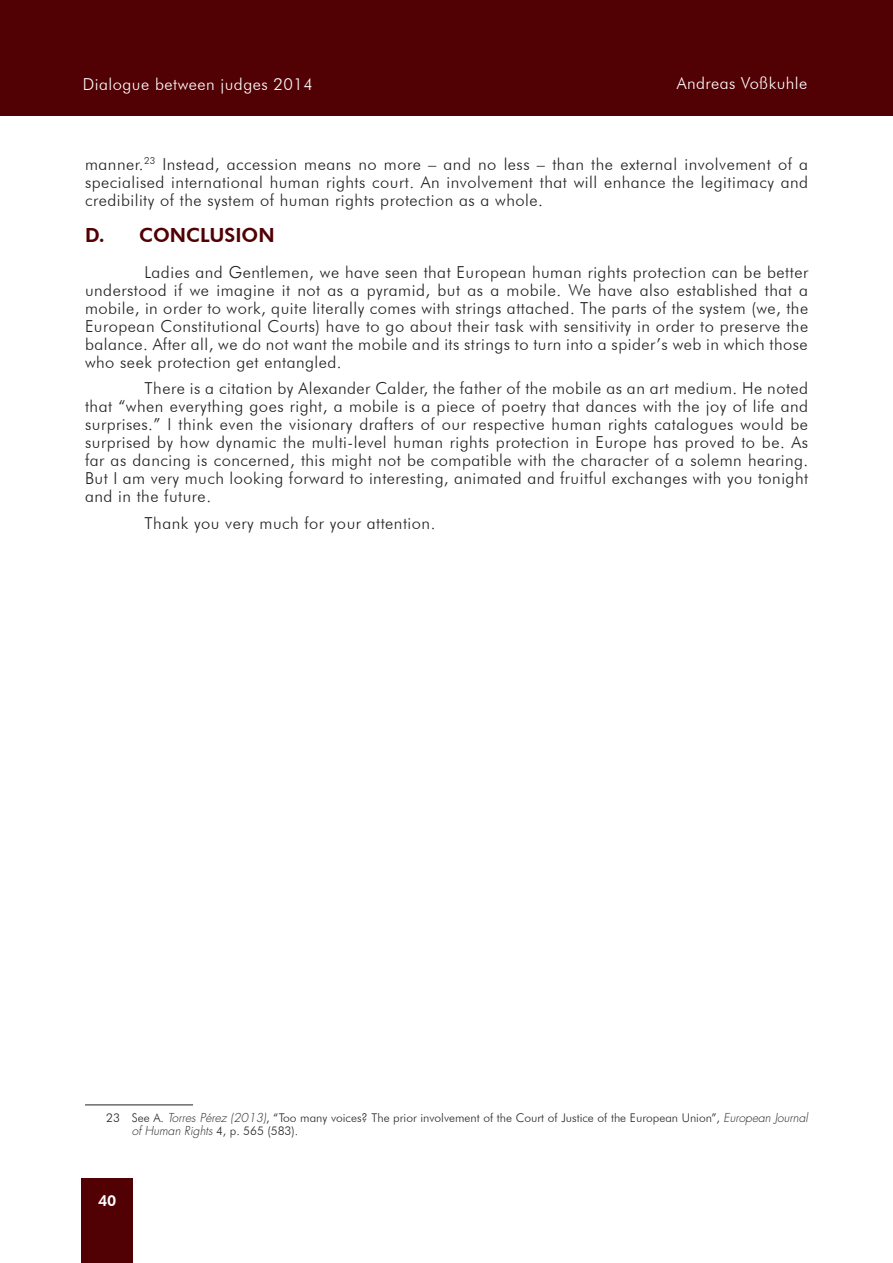
<style>
.page{position:relative;width:893px;height:1263px;background:#fff}
.page>*{position:absolute;margin:0;border:0;box-sizing:border-box;transform-origin:0 0}
.Titre_2{font:800 19.5px "Futura BT";color:#510004}
.Texte{font:300 16.5px/18px "Futura BT";letter-spacing:.03em;color:#231f20;text-align:justify}
.Nom_Gauche{font:300 16.5px "Futura BT";letter-spacing:.03em;color:#fff}
.t1{font:800 15px "Futura BT";color:#fff}
.Note{font:300 12px/13.5px "Futura BT";color:#282526}
.s1{font-family:"Futura Std";font-style:italic}
</style>
<div class="page">
<div style="left:0;top:0;width:893px;height:116px;background:#510004"></div>
<div style="left:82px;top:1178px;width:51px;height:85px;background:#510004"></div>
<hr style="left:85px;top:1104px;width:108px;height:1px;background:#231f20">
<p class="Nom_Gauche" style="left:83px;top:74px;width:231px">Dialogue between judges 2014</p>
<p class="Nom_Gauche" style="left:677px;top:73px;width:132px">Andreas Voßkuhle</p>
<p class="Texte" style="left:85px;top:155px;width:725px">manner.<sup>23</sup> Instead, accession means no more – and no less – than the external involvement of a specialised international human rights court. An involvement that will enhance the legitimacy and credibility of the system of human rights protection as a whole.</p>
<p class="Titre_2" style="left:85px;top:224px;width:191px">D. CONCLUSION</p>
<p class="Texte" style="left:85px;top:263px;width:725px;text-indent:60px">Ladies and Gentlemen, we have seen that European human rights protection can be better understood if we imagine it not as a pyramid, but as a mobile. We have also established that a mobile, in order to work, quite literally comes with strings attached. The parts of the system (we, the European Constitutional Courts) have to go about their task with sensitivity in order to preserve the balance. After all, we do not want the mobile and its strings to turn into a spider’s web in which those who seek protection get entangled.</p>
<p class="Texte" style="left:85px;top:379px;width:725px;text-indent:60px">There is a citation by Alexander Calder, the father of the mobile as an art medium. He noted that “when everything goes right, a mobile is a piece of poetry that dances with the joy of life and surprises.” I think even the visionary drafters of our respective human rights catalogues would be surprised by how dynamic the multi-level human rights protection in Europe has proved to be. As far as dancing is concerned, this might not be compatible with the character of a solemn hearing.<br>But I am very much looking forward to interesting, animated and fruitful exchanges with you tonight and in the future.</p>
<p class="Texte" style="left:145px;top:514px;width:292px">Thank you very much for your attention.</p>
<p class="Note" style="left:132px;top:1111px;width:678px;text-indent:-26px">23 See A. <span class="s1">Torres Pérez (2013)</span>, “Too many voices? The prior involvement of the Court of Justice of the European Union”, <span class="s1">European Journal of Human Rights</span> 4, p. 565 (583).</p>
<p class="t1" style="left:98px;top:1192px;width:20px">40</p>
</div>
